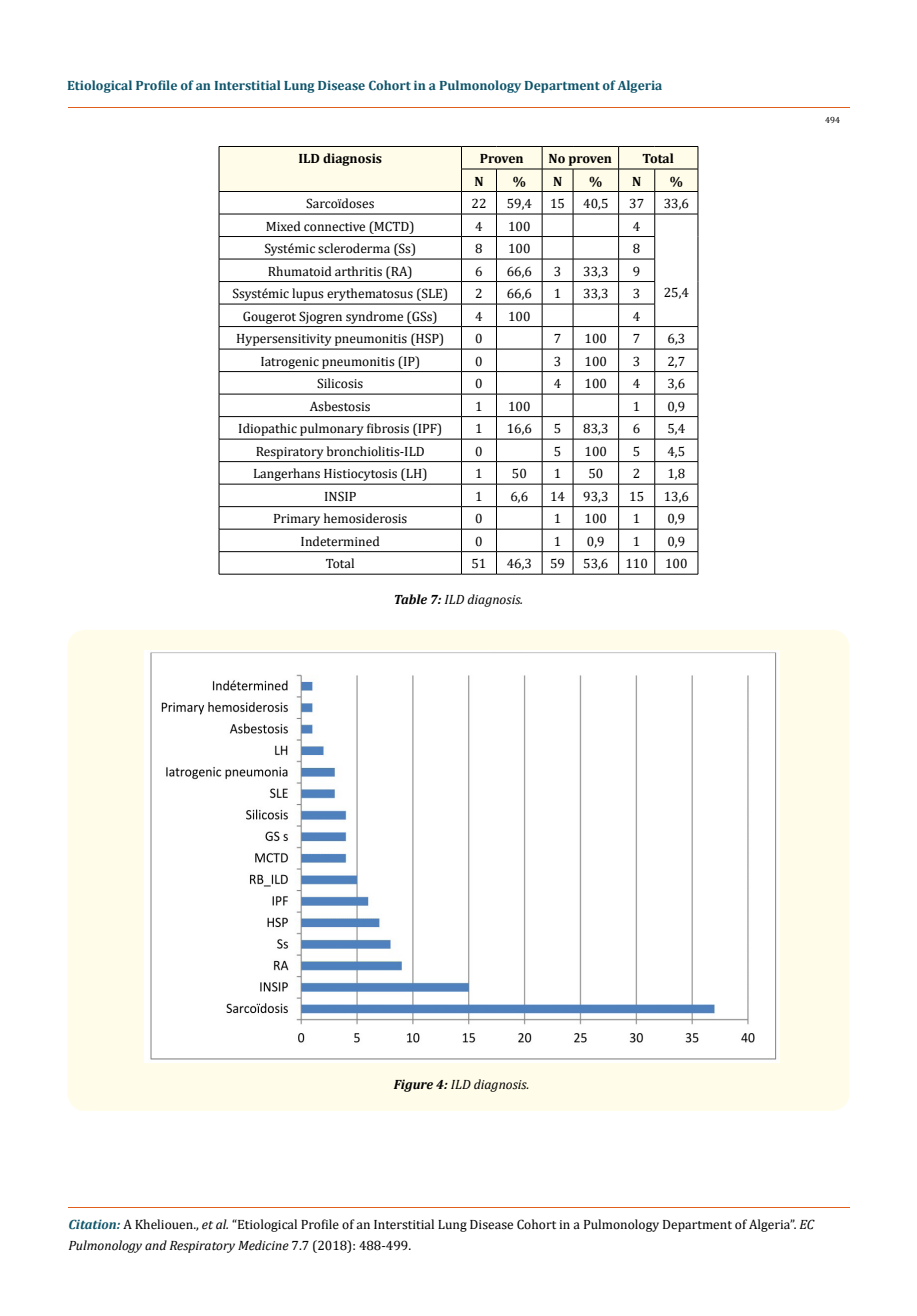
<style>
.page{position:relative;width:917px;height:1316px;background:#fff}
.page>*{position:absolute;margin:0;border:0;box-sizing:border-box;transform-origin:0 0}
.t1{font:13.5px/21px "Cambria";color:#000}
.t2{font:700 13.5px "Cambria";color:#0e546a}
.t3{font:italic 13.5px "Cambria";color:#000}
.t4{font:700 13.5px "Cambria";color:#000}
.t5{font:9px "Cambria";color:#000}
.s1{font-weight:700}
.s2{font-weight:700;font-style:italic;color:#0e546a}
.s3{font-style:italic}
</style>
<div class="page">
<hr style="left:68px;top:108px;width:781px;height:1px;background:#e05d1a">
<hr style="left:68px;top:1207px;width:781px;height:1px;background:#e05d1a">
<svg style="left:219px;top:146px;width:479px;height:428px"></svg>
<hr style="left:219px;top:574px;width:242px;height:1px;background:#000">
<hr style="left:461px;top:574px;width:35px;height:1px;background:#000">
<hr style="left:496px;top:574px;width:46px;height:1px;background:#000">
<hr style="left:542px;top:574px;width:31px;height:1px;background:#000">
<hr style="left:573px;top:574px;width:45px;height:1px;background:#000">
<hr style="left:618px;top:574px;width:36px;height:1px;background:#000">
<hr style="left:654px;top:574px;width:44px;height:1px;background:#000">
<div style="left:68px;top:630px;width:781px;height:480px;background:#fffde9;border-radius:18px"></div>
<img style="left:144px;top:651px;width:635px;height:411px">
<p class="t2" style="left:67px;top:76px;width:596px">Etiological Profile of an Interstitial Lung Disease Cohort in a Pulmonology Department of Algeria</p>
<p class="t4" style="left:298px;top:149px;width:85px">ILD diagnosis</p>
<p class="t4" style="left:480px;top:149px;width:45px">Proven</p>
<p class="t4" style="left:548px;top:149px;width:65px">No proven</p>
<p class="t4" style="left:642px;top:149px;width:33px">Total</p>
<p class="t4" style="left:474px;top:171px;width:11px">N</p>
<p class="t4" style="left:512px;top:171px;width:15px">%</p>
<p class="t4" style="left:553px;top:171px;width:11px">N</p>
<p class="t4" style="left:589px;top:171px;width:15px">%</p>
<p class="t4" style="left:632px;top:171px;width:11px">N</p>
<p class="t4" style="left:669px;top:171px;width:15px">%</p>
<p class="t1" style="left:306px;top:193px;width:70px">Sarcoïdoses</p>
<p class="t1" style="left:471px;top:193px;width:16px">22</p>
<p class="t1" style="left:506px;top:193px;width:27px">59,4</p>
<p class="t1" style="left:550px;top:193px;width:16px">15</p>
<p class="t1" style="left:583px;top:193px;width:27px">40,5</p>
<p class="t1" style="left:629px;top:193px;width:16px">37</p>
<p class="t1" style="left:663px;top:193px;width:27px">33,6</p>
<p class="t1" style="left:266px;top:215px;width:150px">Mixed connective (MCTD)</p>
<p class="t1" style="left:475px;top:215px;width:9px">4</p>
<p class="t1" style="left:508px;top:215px;width:24px">100</p>
<p class="t1" style="left:633px;top:215px;width:9px">4</p>
<p class="t1" style="left:264px;top:238px;width:153px">Systémic scleroderma (Ss)</p>
<p class="t1" style="left:475px;top:238px;width:9px">8</p>
<p class="t1" style="left:508px;top:238px;width:24px">100</p>
<p class="t1" style="left:633px;top:238px;width:9px">8</p>
<p class="t1" style="left:268px;top:260px;width:146px">Rhumatoid arthritis (RA)</p>
<p class="t1" style="left:475px;top:260px;width:9px">6</p>
<p class="t1" style="left:506px;top:260px;width:27px">66,6</p>
<p class="t1" style="left:554px;top:260px;width:9px">3</p>
<p class="t1" style="left:583px;top:260px;width:27px">33,3</p>
<p class="t1" style="left:633px;top:260px;width:9px">9</p>
<p class="t1" style="left:232px;top:283px;width:217px">Ssystémic lupus erythematosus (SLE)</p>
<p class="t1" style="left:475px;top:283px;width:9px">2</p>
<p class="t1" style="left:506px;top:283px;width:27px">66,6</p>
<p class="t1" style="left:554px;top:283px;width:9px">1</p>
<p class="t1" style="left:583px;top:283px;width:27px">33,3</p>
<p class="t1" style="left:633px;top:283px;width:9px">3</p>
<p class="t1" style="left:243px;top:305px;width:196px">Gougerot Sjogren syndrome (GSs)</p>
<p class="t1" style="left:475px;top:305px;width:9px">4</p>
<p class="t1" style="left:508px;top:305px;width:24px">100</p>
<p class="t1" style="left:633px;top:305px;width:9px">4</p>
<p class="t1" style="left:236px;top:328px;width:209px">Hypersensitivity pneumonitis (HSP)</p>
<p class="t1" style="left:475px;top:328px;width:9px">0</p>
<p class="t1" style="left:554px;top:328px;width:9px">7</p>
<p class="t1" style="left:584px;top:328px;width:24px">100</p>
<p class="t1" style="left:633px;top:328px;width:9px">7</p>
<p class="t1" style="left:667px;top:328px;width:19px">6,3</p>
<p class="t1" style="left:260px;top:350px;width:161px">Iatrogenic pneumonitis (IP)</p>
<p class="t1" style="left:475px;top:350px;width:9px">0</p>
<p class="t1" style="left:554px;top:350px;width:9px">3</p>
<p class="t1" style="left:584px;top:350px;width:24px">100</p>
<p class="t1" style="left:633px;top:350px;width:9px">3</p>
<p class="t1" style="left:667px;top:350px;width:19px">2,7</p>
<p class="t1" style="left:317px;top:373px;width:48px">Silicosis</p>
<p class="t1" style="left:475px;top:373px;width:9px">0</p>
<p class="t1" style="left:554px;top:373px;width:9px">4</p>
<p class="t1" style="left:584px;top:373px;width:24px">100</p>
<p class="t1" style="left:633px;top:373px;width:9px">4</p>
<p class="t1" style="left:667px;top:373px;width:19px">3,6</p>
<p class="t1" style="left:310px;top:395px;width:62px">Asbestosis</p>
<p class="t1" style="left:475px;top:395px;width:9px">1</p>
<p class="t1" style="left:508px;top:395px;width:24px">100</p>
<p class="t1" style="left:633px;top:395px;width:9px">1</p>
<p class="t1" style="left:667px;top:395px;width:19px">0,9</p>
<p class="t1" style="left:238px;top:418px;width:205px">Idiopathic pulmonary fibrosis (IPF)</p>
<p class="t1" style="left:475px;top:418px;width:9px">1</p>
<p class="t1" style="left:506px;top:418px;width:27px">16,6</p>
<p class="t1" style="left:554px;top:418px;width:9px">5</p>
<p class="t1" style="left:583px;top:418px;width:27px">83,3</p>
<p class="t1" style="left:633px;top:418px;width:9px">6</p>
<p class="t1" style="left:667px;top:418px;width:19px">5,4</p>
<p class="t1" style="left:256px;top:440px;width:171px">Respiratory bronchiolitis-ILD</p>
<p class="t1" style="left:475px;top:440px;width:9px">0</p>
<p class="t1" style="left:554px;top:440px;width:9px">5</p>
<p class="t1" style="left:584px;top:440px;width:24px">100</p>
<p class="t1" style="left:633px;top:440px;width:9px">5</p>
<p class="t1" style="left:667px;top:440px;width:19px">4,5</p>
<p class="t1" style="left:253px;top:463px;width:176px">Langerhans Histiocytosis (LH)</p>
<p class="t1" style="left:475px;top:463px;width:9px">1</p>
<p class="t1" style="left:512px;top:463px;width:16px">50</p>
<p class="t1" style="left:554px;top:463px;width:9px">1</p>
<p class="t1" style="left:588px;top:463px;width:16px">50</p>
<p class="t1" style="left:633px;top:463px;width:9px">2</p>
<p class="t1" style="left:667px;top:463px;width:19px">1,8</p>
<p class="t1" style="left:324px;top:485px;width:34px">INSIP</p>
<p class="t1" style="left:475px;top:485px;width:9px">1</p>
<p class="t1" style="left:510px;top:485px;width:19px">6,6</p>
<p class="t1" style="left:550px;top:485px;width:16px">14</p>
<p class="t1" style="left:583px;top:485px;width:27px">93,3</p>
<p class="t1" style="left:629px;top:485px;width:16px">15</p>
<p class="t1" style="left:663px;top:485px;width:27px">13,6</p>
<p class="t1" style="left:273px;top:508px;width:136px">Primary hemosiderosis</p>
<p class="t1" style="left:475px;top:508px;width:9px">0</p>
<p class="t1" style="left:554px;top:508px;width:9px">1</p>
<p class="t1" style="left:584px;top:508px;width:24px">100</p>
<p class="t1" style="left:633px;top:508px;width:9px">1</p>
<p class="t1" style="left:667px;top:508px;width:19px">0,9</p>
<p class="t1" style="left:300px;top:530px;width:81px">Indetermined</p>
<p class="t1" style="left:475px;top:530px;width:9px">0</p>
<p class="t1" style="left:554px;top:530px;width:9px">1</p>
<p class="t1" style="left:587px;top:530px;width:19px">0,9</p>
<p class="t1" style="left:633px;top:530px;width:9px">1</p>
<p class="t1" style="left:667px;top:530px;width:19px">0,9</p>
<p class="t1" style="left:326px;top:553px;width:30px">Total</p>
<p class="t1" style="left:471px;top:553px;width:16px">51</p>
<p class="t1" style="left:506px;top:553px;width:27px">46,3</p>
<p class="t1" style="left:550px;top:553px;width:16px">59</p>
<p class="t1" style="left:583px;top:553px;width:27px">53,6</p>
<p class="t1" style="left:625px;top:553px;width:24px">110</p>
<p class="t1" style="left:665px;top:553px;width:24px">100</p>
<p class="t3" style="left:394px;top:590px;width:131px"><span class="s1">Table 7:</span> ILD diagnosis.</p>
<p class="t1" style="left:663px;top:281px;width:27px">25,4</p>
<p class="t5" style="left:825px;top:114px;width:16px">494</p>
<p class="t3" style="left:394px;top:1075px;width:137px"><span class="s1">Figure 4:</span> ILD diagnosis.</p>
<p class="t1" style="left:68px;top:1213px;width:747px"><span class="s2">Citation:</span> A Kheliouen., <span class="s3">et al.</span> “Etiological Profile of an Interstitial Lung Disease Cohort in a Pulmonology Department of Algeria”. <span class="s3">EC<br>Pulmonology and Respiratory Medicine</span> 7.7 (2018): 488-499.</p>
</div>
